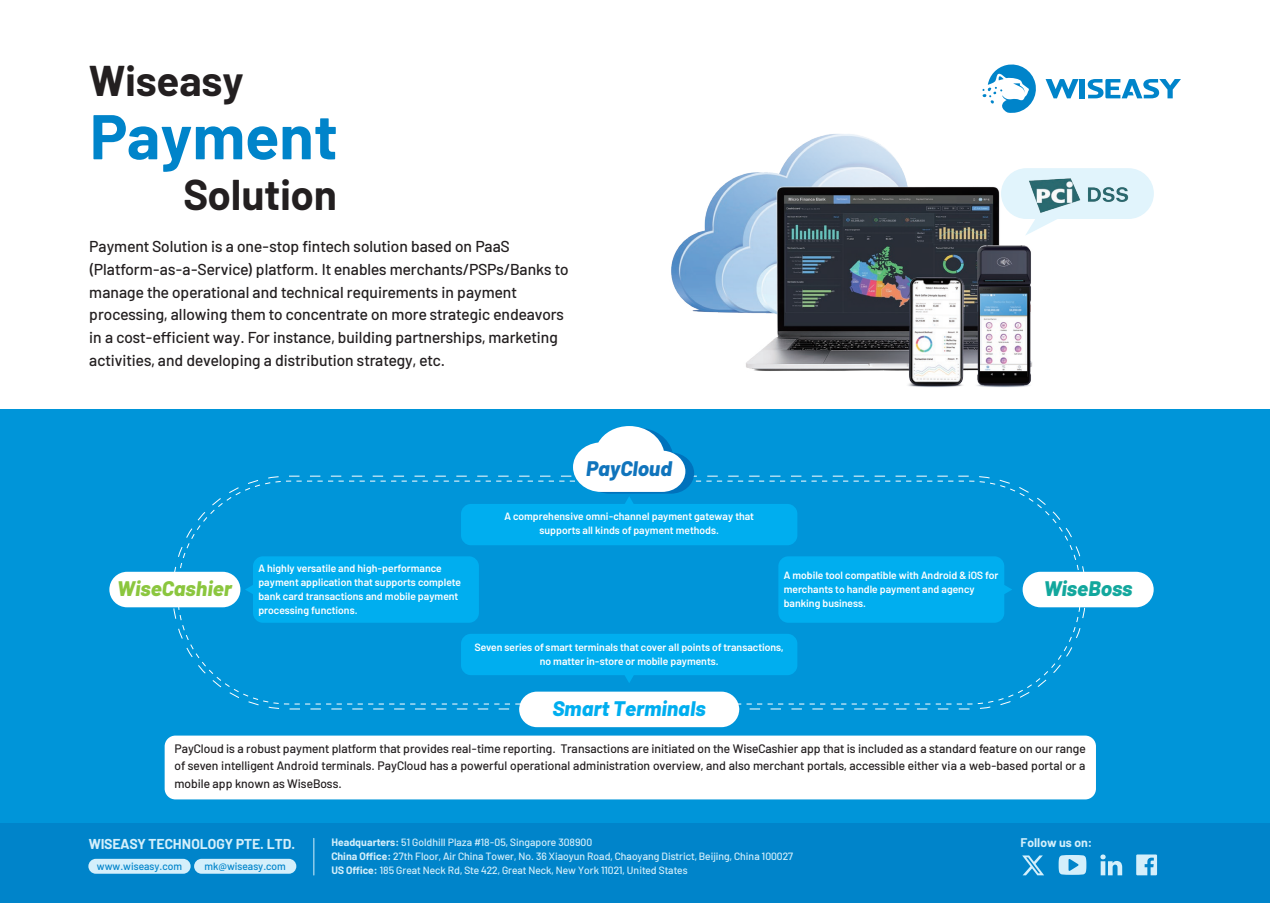
<style>
.page{position:relative;width:1270px;height:903px;background:#fff}
.page>*{position:absolute;margin:0;border:0;box-sizing:border-box;transform-origin:0 0}
.t1{font:700 63px "Barlow";color:#0084ca}
.t2{font:700 42px "Barlow";color:#231f20}
.t3{font:italic 800 21px "Barlow";color:#00aeef}
.t4{font:italic 800 21px "Barlow";color:#8bc63e}
.t5{font:italic 800 21px "Barlow";color:#12a79d}
.t6{font:italic 800 21px "Barlow";color:#1074bc}
.t7{font:500 15.75px/22.8px "Barlow";color:#231f20}
.t8{font:700 14px "Barlow";color:#d4effb}
.t9{font:500 12.25px/17.5px "Barlow";color:#231f20;text-align:justify}
.t10{font:700 12.25px "Barlow";color:#d4effb}
.t11{font:600 10.5px/14px "Barlow";color:#fff;text-align:center}
.t12{font:500 10.5px/14px "Barlow";color:#d4effb}
.t13{font:500 10.5px "Barlow";color:#0084ca}
.s1{font-weight:700}
</style>
<div class="page">
<div style="left:0;top:410px;width:1270px;height:493px;background:#0095d9"></div>
<div style="left:0;top:824px;width:1270px;height:79px;background:#0084ca"></div>
<div style="left:88px;top:859px;width:103px;height:15px;background:#d4effb;border-radius:7px"></div>
<div style="left:194px;top:859px;width:102px;height:15px;background:#d4effb;border-radius:7px"></div>
<hr style="left:314px;top:838px;width:1px;height:37px;background:#d4effb">
<svg style="left:1100px;top:854px;width:22px;height:21px"></svg>
<svg style="left:1136px;top:854px;width:21px;height:21px"></svg>
<svg style="left:1059px;top:855px;width:27px;height:20px"></svg>
<svg style="left:1022px;top:855px;width:22px;height:20px"></svg>
<div style="left:165px;top:735px;width:931px;height:64px;background:#fff;border-radius:11px"></div>
<div style="left:245px;top:556px;width:234px;height:67px;background:#00aeef"></div>
<div style="left:778px;top:556px;width:234px;height:67px;background:#00aeef"></div>
<svg style="left:461px;top:634px;width:336px;height:49px"></svg>
<div style="left:109px;top:572px;width:131px;height:35px;background:#fff;border-radius:18px"></div>
<div style="left:1023px;top:572px;width:131px;height:35px;background:#fff;border-radius:18px"></div>
<div style="left:519px;top:692px;width:220px;height:35px;background:#fff;border-radius:18px"></div>
<img style="left:660px;top:79px;width:388px;height:331px">
<svg style="left:982px;top:64px;width:56px;height:49px"></svg>
<div style="left:1080px;top:79px;width:5px;height:19px;background:#0084ca"></div>
<svg style="left:1046px;top:79px;width:33px;height:19px"></svg>
<svg style="left:1088px;top:79px;width:93px;height:19px"></svg>
<div style="left:1001px;top:168px;width:153px;height:51px;background:#e1f4fc;border-radius:25px"></div>
<img style="left:1029px;top:178px;width:100px;height:35px">
<svg style="left:461px;top:426px;width:336px;height:119px"></svg>
<h2 class="t2" style="left:89px;top:50px;width:156px">Wiseasy</h2>
<h1 class="t1" style="left:89px;top:90px;width:249px">Payment</h1>
<h2 class="t2" style="left:184px;top:164px;width:155px">Solution</h2>
<p class="t7" style="left:89px;top:234px;width:481px">Payment Solution is a one-stop fintech solution based on PaaS (Platform-as-a-Service) platform. It enables merchants/PSPs/Banks to manage the operational and technical requirements in payment processing, allowing them to concentrate on more strategic endeavors in a cost-efficient way. For instance, building partnerships, marketing activities, and developing a distribution strategy, etc.</p>
<h3 class="t6" style="left:586px;top:453px;width:88px">PayCloud</h3>
<p class="t11" style="left:504px;top:508px;width:251px">A comprehensive omni-channel payment gateway that supports all kinds of payment methods.</p>
<p class="t11" style="left:258px;top:560px;width:204px;text-align:left">A highly versatile and high-performance payment application that supports complete bank card transactions and mobile payment processing functions.</p>
<p class="t11" style="left:784px;top:567px;width:216px;text-align:left">A mobile tool compatible with Android &amp; iOS for merchants to handle payment and agency banking business.</p>
<h3 class="t4" style="left:117px;top:573px;width:116px">WiseCashier</h3>
<h3 class="t5" style="left:1044px;top:573px;width:90px">WiseBoss</h3>
<p class="t11" style="left:475px;top:639px;width:310px">Seven series of smart terminals that cover all points of transactions, no matter in-store or mobile payments.</p>
<h3 class="t3" style="left:553px;top:693px;width:155px">Smart Terminals</h3>
<p class="t9" style="left:174px;top:739px;width:913px">PayCloud is a robust payment platform that provides real-time reporting. Transactions are initiated on the WiseCashier app that is included as a standard feature on our range of seven intelligent Android terminals. PayCloud has a powerful operational administration overview, and also merchant portals, accessible either via a web-based portal or a mobile app known as WiseBoss.</p>
<h3 class="t8" style="left:89px;top:833px;width:208px">WISEASY TECHNOLOGY PTE. LTD.</h3>
<p class="t13" style="left:97px;top:858px;width:87px">www.wiseasy.com</p>
<p class="t13" style="left:205px;top:858px;width:83px">mk@wiseasy.com</p>
<p class="t12" style="left:331px;top:834px;width:463px"><span class="s1">Headquarters:</span> 51 Goldhill Plaza #18-05, Singapore 308900<br><span class="s1">China Office:</span> 27th Floor, Air China Tower, No. 36 Xiaoyun Road, Chaoyang District, Beijing, China 100027<br><span class="s1">US Office:</span> 185 Great Neck Rd, Ste 422, Great Neck, New York 11021, United States</p>
<p class="t10" style="left:1020px;top:834px;width:73px">Follow us on:</p>
</div>
